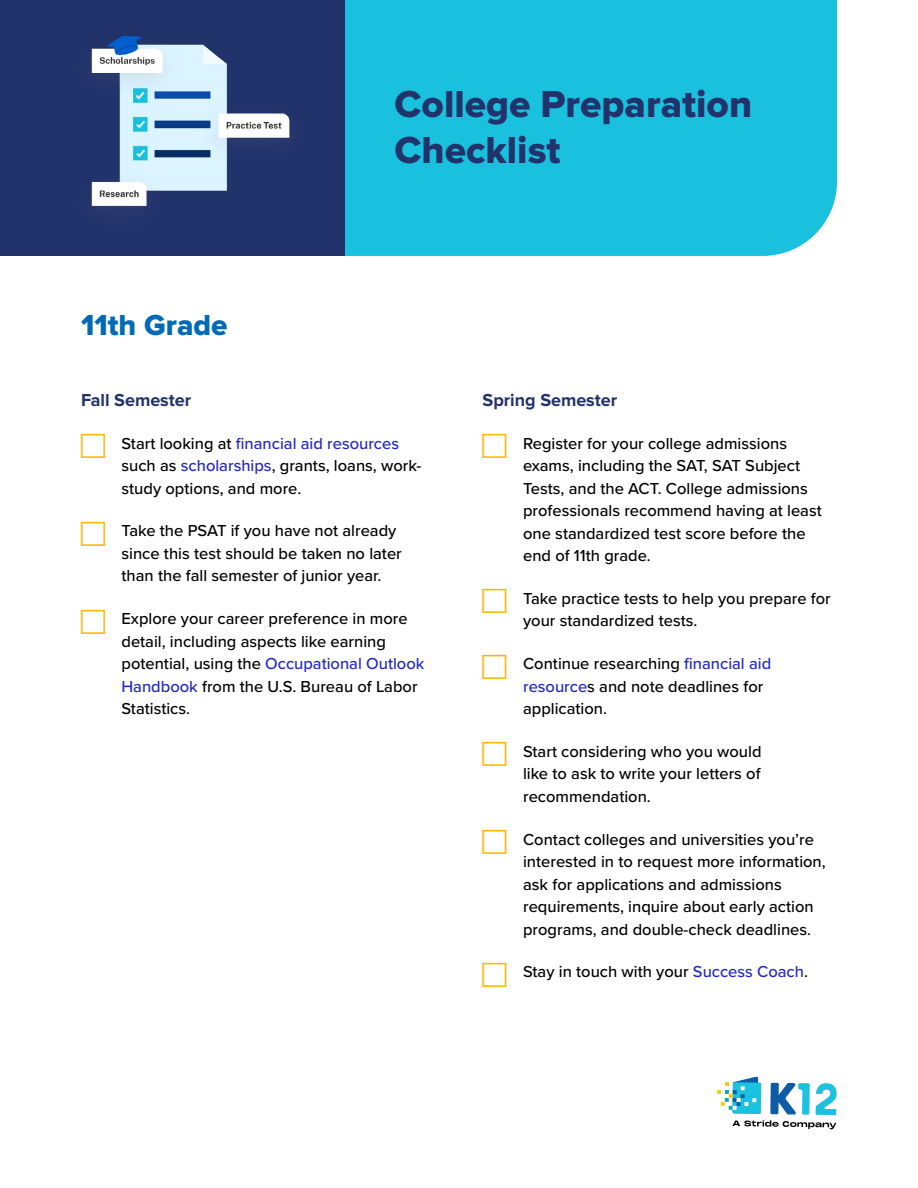
<style>
.page{position:relative;width:918px;height:1188px;background:#fff}
.page>*{position:absolute;margin:0;border:0;box-sizing:border-box;transform-origin:0 0}
.t1{font:39px/46.8px "Proxima Nova Extrabld";color:#22336c}
.t2{font:30px "Proxima Nova Extrabld";color:#006ab6}
.t3{font:700 18px "Proxima Nova";color:#22336c}
.t4{font:500 16.5px/22.5px "Proxima Nova";color:#000}
.s1{color:#2127c2}
</style>
<div class="page">
<div style="left:345px;top:0;width:492px;height:256px;background:#1ac1de"></div>
<div style="left:0;top:0;width:345px;height:256px;background:#22336c"></div>
<svg style="left:717px;top:1076px;width:120px;height:53px"></svg>
<img style="left:91px;top:36px;width:199px;height:171px">
<h2 class="t2" style="left:81px;top:311px;width:148px">11th Grade</h2>
<h1 class="t1" style="left:395px;top:82px;width:359px">College Preparation<br>Checklist</h1>
<p class="t3" style="left:81px;top:392px;width:112px">Fall Semester</p>
<p class="t4" style="left:122px;top:431px;width:302px">Start looking at <span class="s1">financial aid resources </span>such as <span class="s1">scholarships</span>, grants, loans, work&shy;study options, and more.</p>
<p class="t4" style="left:122px;top:519px;width:282px">Take the PSAT if you have not already since this test should be taken no later than the fall semester of junior year.</p>
<p class="t4" style="left:122px;top:607px;width:304px">Explore your career preference in more detail, including aspects like earning potential, using the <span class="s1">Occupational Outlook Handbook</span> from the U.S. Bureau of Labor Statistics.</p>
<p class="t3" style="left:483px;top:392px;width:136px">Spring Semester</p>
<p class="t4" style="left:523px;top:431px;width:300px">Register for your college admissions exams, including the SAT, SAT Subject Tests, and the ACT. College admissions professionals recommend having at least one standardized test score before the end of 11th grade.</p>
<p class="t4" style="left:523px;top:586px;width:309px">Take practice tests to help you prepare for your standardized tests.</p>
<p class="t4" style="left:523px;top:652px;width:250px">Continue researching <span class="s1">financial aid resource</span>s and note deadlines for application.</p>
<p class="t4" style="left:523px;top:739px;width:240px;text-align:justify">Start considering who you would like to ask to write your letters of recommendation.</p>
<p class="t4" style="left:523px;top:827px;width:304px">Contact colleges and universities you’re interested in to request more information, ask for applications and admissions requirements, inquire about early action programs, and double-check deadlines.</p>
<p class="t4" style="left:523px;top:960px;width:286px">Stay in touch with your <span class="s1">Success Coach</span>.</p>
</div>
